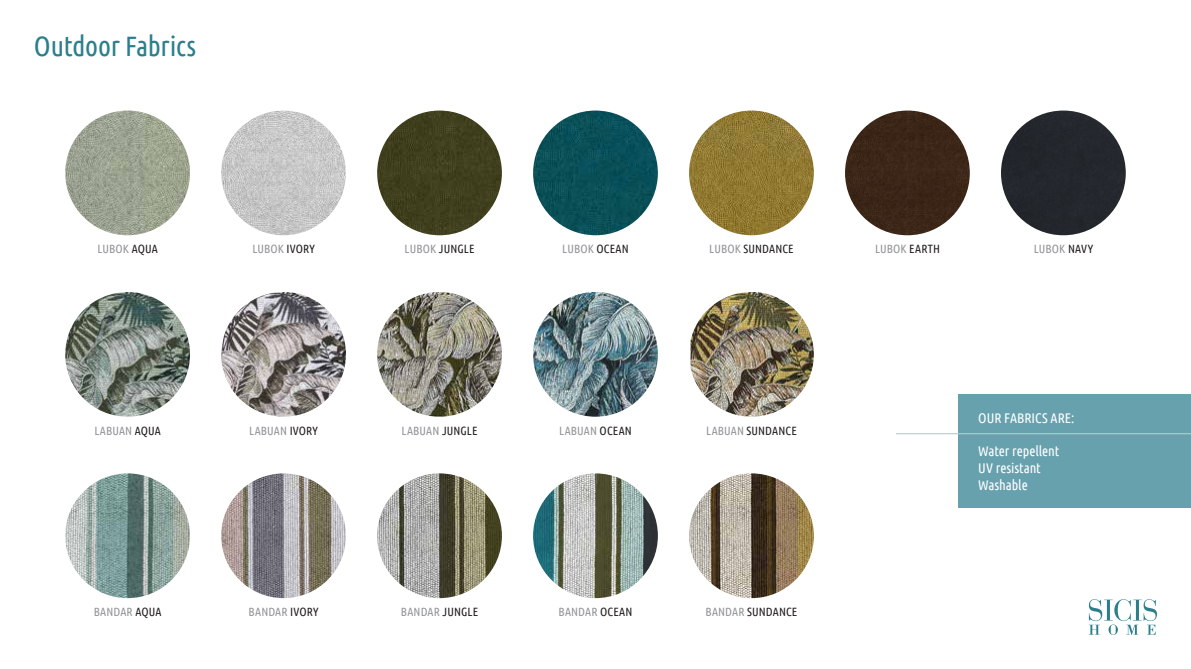
<style>
.page{position:relative;width:1191px;height:669px;background:#fff}
.page>*{position:absolute;margin:0;border:0;box-sizing:border-box;transform-origin:0 0}
.t1{font:28px "Ubuntu Condensed";letter-spacing:-.01em;color:#2b7f8c}
.t2{font:14px/16.8px "Ubuntu Condensed";letter-spacing:-.005em;color:#fff}
.t3{font:12px "Ubuntu Condensed";letter-spacing:.01em;color:#939598}
.t4{font:12px "Ubuntu Condensed";letter-spacing:.01em;color:#231f20}
.s1{color:#231f20}
.s2{color:#939598}
</style>
<div class="page">
<img style="left:65px;top:292px;width:125px;height:125px;border-radius:62px">
<img style="left:221px;top:292px;width:125px;height:125px;border-radius:62px">
<img style="left:377px;top:292px;width:125px;height:125px;border-radius:62px">
<img style="left:533px;top:292px;width:125px;height:125px;border-radius:62px">
<img style="left:690px;top:292px;width:124px;height:125px">
<img style="left:65px;top:473px;width:125px;height:125px;border-radius:62px">
<img style="left:221px;top:473px;width:125px;height:125px;border-radius:62px">
<img style="left:377px;top:473px;width:125px;height:125px;border-radius:62px">
<img style="left:533px;top:473px;width:125px;height:125px;border-radius:62px">
<img style="left:689px;top:473px;width:125px;height:125px;border-radius:62px">
<img style="left:65px;top:111px;width:125px;height:124px;border-radius:62px">
<img style="left:221px;top:111px;width:125px;height:124px;border-radius:62px">
<div style="left:377px;top:111px;width:125px;height:124px;background:#3f3f1d;border-radius:62px"></div>
<div style="left:1001px;top:111px;width:124px;height:124px;background:#23272c;border-radius:62px"></div>
<img style="left:533px;top:111px;width:125px;height:124px;border-radius:62px">
<div style="left:845px;top:111px;width:124px;height:124px;background:#3b2618;border-radius:62px"></div>
<img style="left:689px;top:111px;width:125px;height:124px;border-radius:62px">
<div style="left:958px;top:394px;width:233px;height:113px;background:#68a1ae"></div>
<hr style="left:896px;top:433px;width:295px;height:1px;background:#b6cbd2">
<svg style="left:1089px;top:599px;width:68px;height:36px"></svg>
<h1 class="t1" style="left:34px;top:28px;width:164px">Outdoor Fabrics</h1>
<p class="t3" style="left:97px;top:241px;width:62px">LUBOK <span class="s1">AQUA</span></p>
<p class="t3" style="left:94px;top:423px;width:68px">LABUAN <span class="s1">AQUA</span></p>
<p class="t3" style="left:252px;top:241px;width:64px">LUBOK <span class="s1">IVORY</span></p>
<p class="t4" style="left:405px;top:241px;width:71px"><span class="s2">LUBOK</span> JUNGLE</p>
<p class="t3" style="left:562px;top:241px;width:68px">LUBOK <span class="s1">OCEAN</span></p>
<p class="t4" style="left:709px;top:241px;width:86px"><span class="s2">LUBOK</span> SUNDANCE</p>
<p class="t3" style="left:875px;top:241px;width:66px">LUBOK <span class="s1">EARTH</span></p>
<p class="t3" style="left:1033px;top:241px;width:61px">LUBOK <span class="s1">NAVY</span></p>
<p class="t3" style="left:249px;top:423px;width:70px">LABUAN <span class="s1">IVORY</span></p>
<p class="t3" style="left:401px;top:423px;width:78px">LABUAN <span class="s1">JUNGLE</span></p>
<p class="t3" style="left:559px;top:423px;width:74px">LABUAN <span class="s1">OCEAN</span></p>
<p class="t4" style="left:706px;top:423px;width:92px"><span class="s2">LABUAN</span> SUNDANCE</p>
<p class="t2" style="left:978px;top:409px;width:98px">OUR FABRICS ARE:</p>
<p class="t2" style="left:978px;top:442px;width:82px">Water repellent<br>UV resistant<br>Washable</p>
<p class="t3" style="left:94px;top:604px;width:69px">BANDAR <span class="s1">AQUA</span></p>
<p class="t3" style="left:249px;top:604px;width:71px">BANDAR <span class="s1">IVORY</span></p>
<p class="t3" style="left:401px;top:604px;width:79px">BANDAR <span class="s1">JUNGLE</span></p>
<p class="t3" style="left:558px;top:604px;width:75px">BANDAR <span class="s1">OCEAN</span></p>
<p class="t4" style="left:705px;top:604px;width:93px"><span class="s2">BANDAR</span> SUNDANCE</p>
</div>
